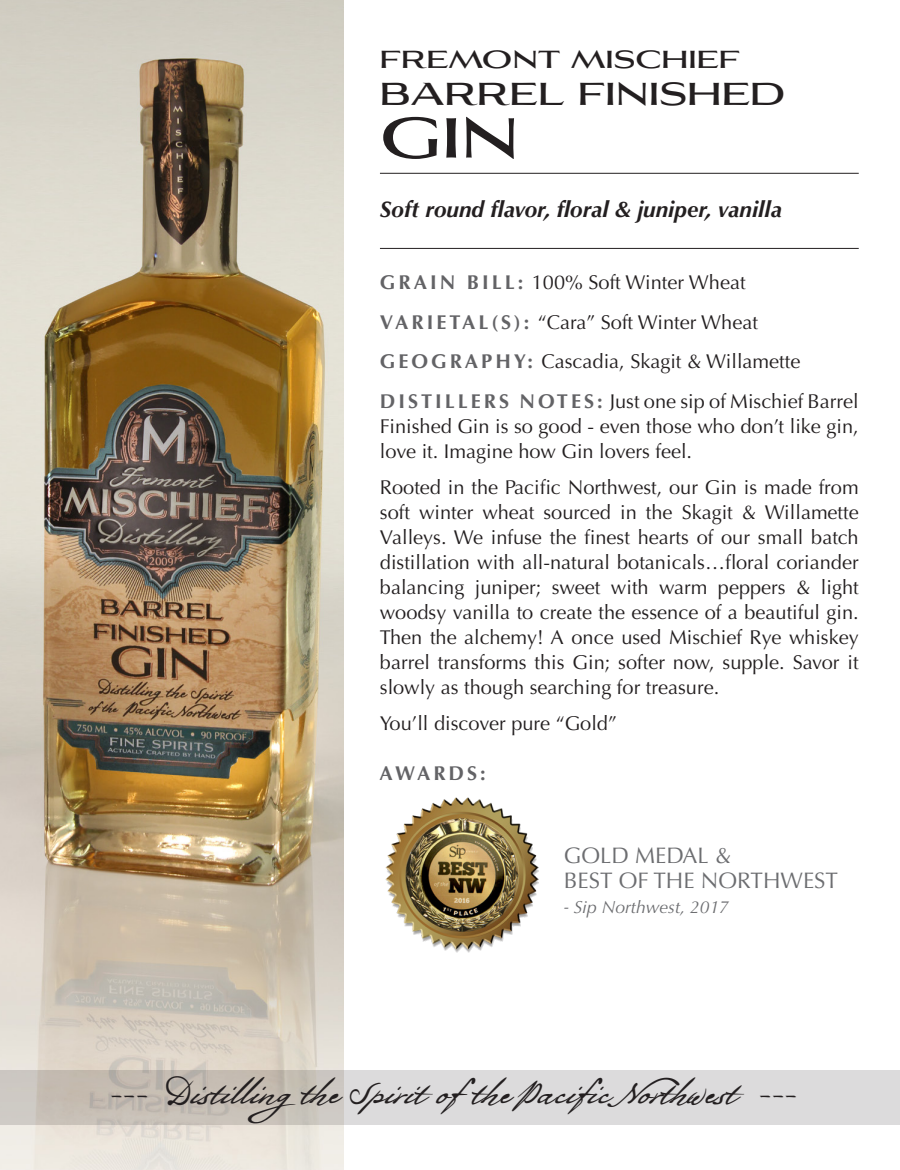
<style>
.page{position:relative;width:900px;height:1170px;background:#fff}
.page>*{position:absolute;margin:0;border:0;box-sizing:border-box;transform-origin:0 0}
.Spirit_heading{font:500 54.75px "Aviano Flare";color:#231f20}
.t1{font:35.5px "Bolivar";color:#231f20}
.Spirit_heading-2{font:500 30.75px "Aviano Flare";color:#231f20}
.Spirit_heading-3{font:500 24px "Aviano Flare";color:#231f20}
.Tasting_Notes{font:italic 700 22.5px "Optima";color:#231f20}
.t2{font:22.5px/25px "Optima";color:#6c6d70}
.Grain_Bill_Text{font:20px/25px "Optima";color:#231f20;text-align:justify}
.Subheading_Awards{font:700 20px "Optima";letter-spacing:.15em;color:#636366}
.t3{font:italic 17.5px "Optima";color:#6c6d70}
.s1{font-weight:700;color:#636366}
</style>
<div class="page">
<img style="left:0;top:0;width:343px;height:1170px">
<hr style="left:380px;top:173px;width:479px;height:1px;background:#231f20">
<hr style="left:380px;top:248px;width:479px;height:1px;background:#231f20">
<svg style="left:0;top:1070px;width:900px;height:55px;background:#d3d0cd"></svg>
<img style="left:385px;top:797px;width:154px;height:156px">
<p class="Spirit_heading-3" style="left:380px;top:45px;width:362px">FREMONT MISCHIEF</p>
<p class="Spirit_heading-2" style="left:380px;top:76px;width:407px">BARREL FINISHED</p>
<p class="Spirit_heading" style="left:380px;top:107px;width:141px">GIN</p>
<p class="Tasting_Notes" style="left:380px;top:196px;width:404px">Soft round flavor, floral &amp; juniper, vanilla</p>
<p class="Grain_Bill_Text" style="left:380px;top:270px;width:367px"><span class="s1">GRAIN BILL:</span> 100% Soft Winter Wheat</p>
<p class="Grain_Bill_Text" style="left:380px;top:310px;width:380px"><span class="s1">VARIETAL(S):</span> “Cara” Soft Winter Wheat</p>
<p class="Grain_Bill_Text" style="left:380px;top:349px;width:422px"><span class="s1">GEOGRAPHY:</span> Cascadia, Skagit &amp; Willamette</p>
<p class="Grain_Bill_Text" style="left:380px;top:389px;width:480px"><span class="s1">DISTILLERS NOTES:</span> Just one sip of Mischief Barrel Finished Gin is so good - even those who don’t like gin, love it. Imagine how Gin lovers feel.</p>
<p class="Grain_Bill_Text" style="left:380px;top:475px;width:480px">Rooted in the Pacific Northwest, our Gin is made from soft winter wheat sourced in the Skagit &amp; Willamette Valleys. We infuse the finest hearts of our small batch distillation with all-natural botanicals…floral coriander balancing juniper; sweet with warm peppers &amp; light woodsy vanilla to create the essence of a beautiful gin.<br>Then the alchemy! A once used Mischief Rye whiskey barrel transforms this Gin; softer now, supple. Savor it slowly as though searching for treasure.</p>
<p class="Grain_Bill_Text" style="left:380px;top:711px;width:239px">You’ll discover pure “Gold”</p>
<p class="Subheading_Awards" style="left:380px;top:762px;width:108px">AWARDS:</p>
<p class="t2" style="left:564px;top:843px;width:276px">GOLD MEDAL &amp;<br>BEST OF THE NORTHWEST</p>
<p class="t3" style="left:564px;top:897px;width:167px">- Sip Northwest, 2017</p>
<p class="t1" style="left:110px;top:1070px;width:689px">--- Distillingthe Spirit ofthe Pacific Northwest ---</p>
</div>
